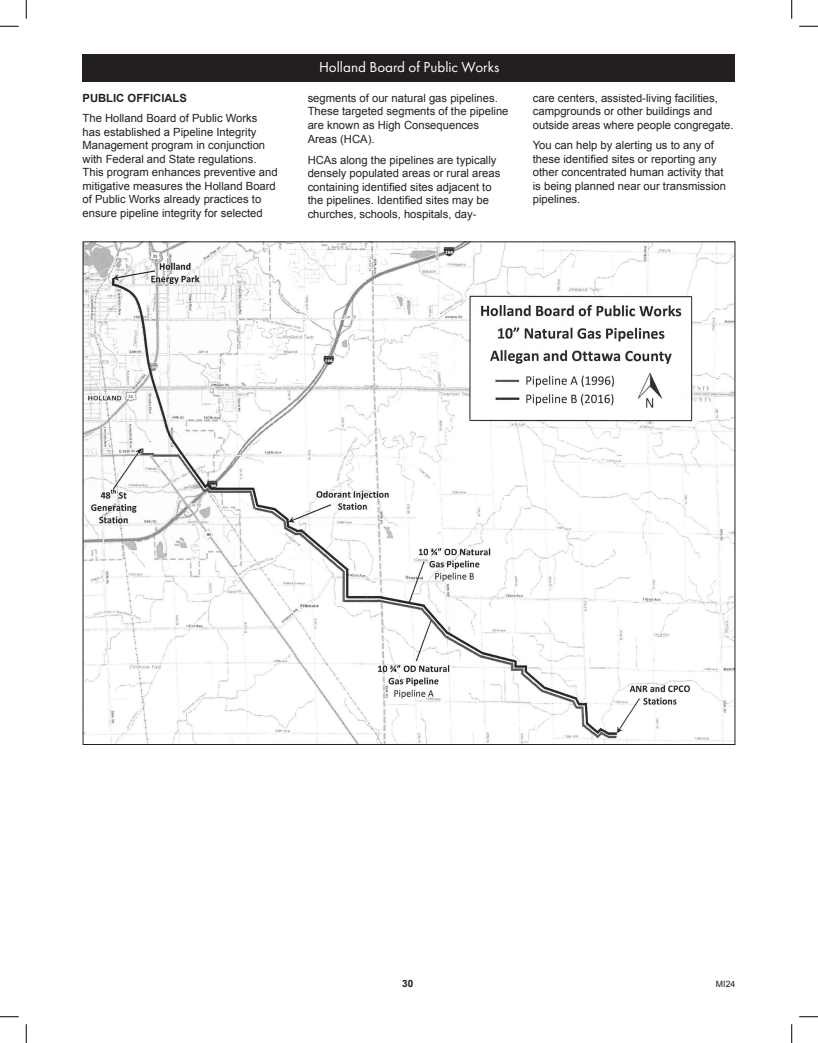
<style>
.page{position:relative;width:818px;height:1043px;background:#fff}
.page>*{position:absolute;margin:0;border:0;box-sizing:border-box;transform-origin:0 0}
.t1{font:15px "Futura PT";color:#fff}
.t2{font:11.25px/13.5px "Arial";color:#231f20}
.t3{font:700 11.25px "Arial";color:#231f20}
.t4{font:700 10px "Arial";color:#231f20}
.t5{font:8.75px "Arial";color:#231f20}
</style>
<div class="page">
<div style="left:82px;top:54px;width:653px;height:27px;background:#231f20"></div>
<img style="left:85px;top:243px;width:648px;height:500px">
<svg style="left:0;top:25px;width:19px;height:2px"></svg>
<svg style="left:799px;top:25px;width:19px;height:2px"></svg>
<svg style="left:0;top:1016px;width:19px;height:1px"></svg>
<svg style="left:799px;top:1016px;width:19px;height:1px"></svg>
<svg style="left:25px;top:0;width:2px;height:19px"></svg>
<svg style="left:25px;top:1024px;width:2px;height:18px"></svg>
<svg style="left:791px;top:0;width:1px;height:19px"></svg>
<svg style="left:791px;top:1024px;width:1px;height:18px"></svg>
<p class="t3" style="left:82px;top:91px;width:106px">PUBLIC OFFICIALS</p>
<p class="t2" style="left:82px;top:112px;width:197px">The Holland Board of Public Works has established a Pipeline Integrity Management program in conjunction with Federal and State regulations.<br>This program enhances preventive and mitigative measures the Holland Board of Public Works already practices to ensure pipeline integrity for selected</p>
<p class="t1" style="left:319px;top:58px;width:182px">Holland Board of Public Works</p>
<p class="t2" style="left:308px;top:91px;width:202px">segments of our natural gas pipelines.<br>These targeted segments of the pipeline are known as High Consequences<br>Areas (HCA).</p>
<p class="t2" style="left:308px;top:153px;width:194px">HCAs along the pipelines are typically densely populated areas or rural areas containing identified sites adjacent to the pipelines. Identified sites may be churches, schools, hospitals, day-</p>
<p class="t2" style="left:532px;top:91px;width:202px">care centers, assisted-living facilities, campgrounds or other buildings and outside areas where people congregate.</p>
<p class="t2" style="left:532px;top:139px;width:195px">You can help by alerting us to any of these identified sites or reporting any other concentrated human activity that is being planned near our transmission pipelines.</p>
<p class="t4" style="left:402px;top:976px;width:13px">30</p>
<p class="t5" style="left:716px;top:977px;width:21px">MI24</p>
</div>
